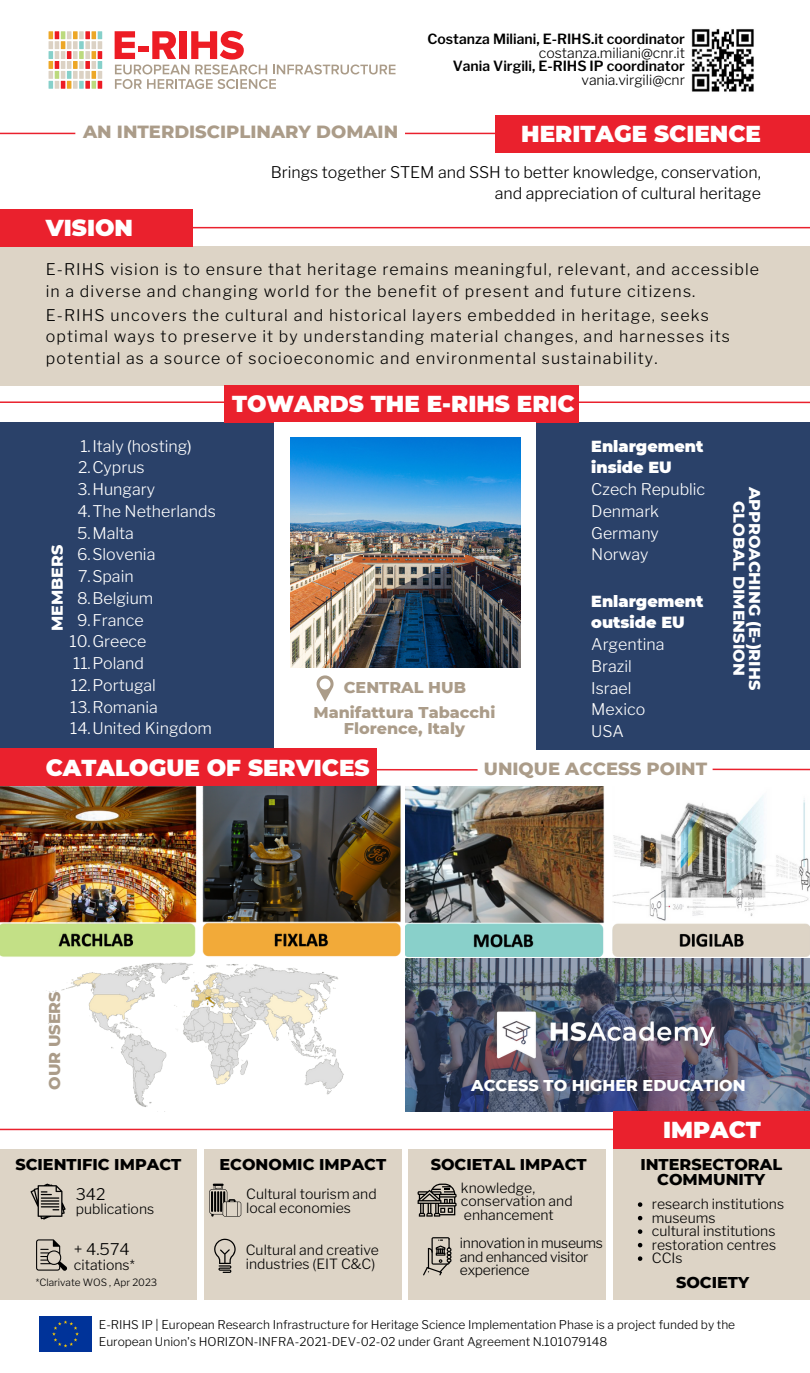
<style>
.page{position:relative;width:810px;height:1373px;background:#fff}
.page>*{position:absolute;margin:0;border:0;box-sizing:border-box;transform-origin:0 0}
.t1{font:900 23px "Montserrat";color:#fff}
.t2{font:800 18px "Montserrat";color:#ab9c89}
.t3{font:300 16px/21.8px "Libre Franklin";letter-spacing:.07em;color:#000}
.t4{font:300 16px "Libre Franklin";color:#fff}
.t5{font:300 16px "Libre Franklin";color:#000}
.t6{font:800 16px/15.8px "Montserrat";color:#000;text-align:center}
.t7{font:800 16px "Montserrat";color:#fff}
.t8{font:800 16px/15.8px "Montserrat";color:#ab9c89;text-align:center}
.t9{font:900 16px/21.8px "Montserrat";color:#fff}
.t10{font:300 14px/13.5px "Libre Franklin";color:#000}
.t11{font:600 14px "Libre Franklin";color:#000}
.t12{font:300 14px/13.5px "Libre Franklin";letter-spacing:-.02em;color:#000}
.t13{font:300 12px/16.5px "Libre Franklin";color:#000}
.t14{font:300 10px "Libre Franklin";color:#000}
.s1{font-weight:400}
</style>
<div class="page">
<div style="left:73px;top:61px;width:5px;height:8px;background:#eda726"></div>
<div style="left:73px;top:71px;width:5px;height:8px;background:#dcd2c4"></div>
<div style="left:73px;top:81px;width:5px;height:8px;background:#dcd2c4"></div>
<div style="left:79px;top:61px;width:5px;height:8px;background:#dcd2c4"></div>
<div style="left:79px;top:71px;width:5px;height:8px;background:#dcd2c4"></div>
<div style="left:79px;top:81px;width:5px;height:8px;background:#86d0ca"></div>
<div style="left:85px;top:61px;width:5px;height:8px;background:#ed1c24"></div>
<div style="left:85px;top:71px;width:5px;height:8px;background:#dcd2c4"></div>
<div style="left:85px;top:81px;width:5px;height:8px;background:#ed1c24"></div>
<div style="left:73px;top:31px;width:5px;height:8px;background:#eda726"></div>
<div style="left:73px;top:41px;width:5px;height:8px;background:#dcd2c4"></div>
<div style="left:73px;top:51px;width:5px;height:8px;background:#dcd2c4"></div>
<div style="left:79px;top:31px;width:5px;height:8px;background:#dcd2c4"></div>
<div style="left:79px;top:41px;width:5px;height:8px;background:#86d0ca"></div>
<div style="left:79px;top:51px;width:5px;height:8px;background:#bcda7d"></div>
<svg style="left:49px;top:31px;width:22px;height:58px"></svg>
<div style="left:85px;top:31px;width:5px;height:8px;background:#ed1c24"></div>
<div style="left:85px;top:41px;width:5px;height:8px;background:#dcd2c4"></div>
<div style="left:85px;top:51px;width:5px;height:8px;background:#dcd2c4"></div>
<svg style="left:92px;top:31px;width:10px;height:58px"></svg>
<svg style="left:115px;top:31px;width:281px;height:58px"></svg>
<div style="left:496px;top:115px;width:314px;height:38px;background:#ea212d"></div>
<img style="left:691px;top:29px;width:63px;height:63px">
<div style="left:0;top:247px;width:810px;height:139px;background:#ddd4c6"></div>
<div style="left:0;top:209px;width:192px;height:37px;background:#ea212d"></div>
<div style="left:0;top:422px;width:810px;height:327px;background:#2a4169"></div>
<hr style="left:555px;top:401px;width:255px;height:2px;background:#ea212d">
<img style="left:405px;top:786px;width:405px;height:170px">
<svg style="left:377px;top:768px;width:101px;height:3px"></svg>
<svg style="left:712px;top:768px;width:98px;height:3px"></svg>
<hr style="left:0;top:133px;width:75px;height:1px;background:#ea212d">
<hr style="left:185px;top:227px;width:625px;height:1px;background:#ea212d">
<img style="left:0;top:785px;width:401px;height:172px">
<div style="left:0;top:1149px;width:197px;height:150px;background:#ddd4c6"></div>
<div style="left:204px;top:1149px;width:197px;height:150px;background:#ddd4c6"></div>
<div style="left:408px;top:1149px;width:198px;height:150px;background:#ddd4c6"></div>
<div style="left:613px;top:1149px;width:197px;height:150px;background:#ddd4c6"></div>
<img style="left:39px;top:1316px;width:53px;height:35px">
<hr style="left:405px;top:133px;width:405px;height:1px;background:#ea212d">
<hr style="left:0;top:401px;width:470px;height:2px;background:#ea212d">
<div style="left:224px;top:385px;width:355px;height:38px;background:#ea212d"></div>
<div style="left:274px;top:422px;width:262px;height:328px;background:#fff"></div>
<img style="left:290px;top:437px;width:231px;height:231px">
<svg style="left:317px;top:675px;width:17px;height:26px"></svg>
<div style="left:0;top:748px;width:377px;height:38px;background:#ea212d"></div>
<img style="left:405px;top:958px;width:405px;height:153px">
<img style="left:478px;top:995px;width:257px;height:80px">
<div style="left:613px;top:1111px;width:197px;height:38px;background:#ea212d"></div>
<hr style="left:0;top:1128px;width:639px;height:2px;background:#ea212d">
<svg style="left:36px;top:1239px;width:31px;height:32px"></svg>
<svg style="left:31px;top:1183px;width:35px;height:36px"></svg>
<svg style="left:209px;top:1183px;width:32px;height:33px"></svg>
<hr style="left:217px;top:1191px;width:2px;height:20px;background:#000">
<hr style="left:214px;top:1191px;width:2px;height:20px;background:#000">
<hr style="left:211px;top:1191px;width:2px;height:20px;background:#000">
<hr style="left:220px;top:1191px;width:2px;height:20px;background:#000">
<svg style="left:214px;top:1238px;width:22px;height:35px"></svg>
<svg style="left:418px;top:1183px;width:39px;height:33px"></svg>
<svg style="left:423px;top:1237px;width:28px;height:38px"></svg>
<img style="left:42px;top:955px;width:317px;height:152px">
<svg style="left:638px;top:1202px;width:4px;height:4px"></svg>
<svg style="left:638px;top:1215px;width:4px;height:5px"></svg>
<svg style="left:638px;top:1229px;width:4px;height:4px"></svg>
<svg style="left:638px;top:1242px;width:4px;height:5px"></svg>
<svg style="left:638px;top:1256px;width:4px;height:4px"></svg>
<p class="t11" style="left:428px;top:31px;width:259px">Costanza Miliani, E-RIHS.it coordinator</p>
<p class="t10" style="left:539px;top:46px;width:148px">costanza.miliani@cnr.it</p>
<p class="t11" style="left:453px;top:58px;width:234px">Vania Virgili, E-RIHS IP coordinator</p>
<p class="t10" style="left:581px;top:73px;width:105px">vania.virgili@cnr</p>
<p class="t1" style="left:521px;top:120px;width:241px">HERITAGE SCIENCE</p>
<p class="t5" style="left:271px;top:162px;width:492px">Brings together STEM and SSH to better knowledge, conservation,</p>
<p class="t5" style="left:495px;top:184px;width:268px">and appreciation of cultural heritage</p>
<p class="t2" style="left:83px;top:121px;width:317px">AN INTERDISCIPLINARY DOMAIN</p>
<p class="t1" style="left:46px;top:214px;width:89px">VISION</p>
<p class="t3" style="left:46px;top:258px;width:715px">E-RIHS vision is to ensure that heritage remains meaningful, relevant, and accessible in a diverse and changing world for the benefit of present and future citizens.</p>
<p class="t3" style="left:46px;top:304px;width:686px">E-RIHS uncovers the cultural and historical layers embedded in heritage, seeks optimal ways to preserve it by understanding material changes, and harnesses its potential as a source of socioeconomic and environmental sustainability.</p>
<p class="t1" style="left:232px;top:390px;width:344px">TOWARDS THE E-RIHS ERIC</p>
<p class="t4" style="left:80px;top:436px;width:113px">1.Italy <span class="s1">(</span>hosting<span class="s1">)</span></p>
<p class="t4" style="left:78px;top:458px;width:68px">2.Cyprus</p>
<p class="t4" style="left:78px;top:479px;width:79px">3.Hungary</p>
<p class="t4" style="left:77px;top:501px;width:140px">4.The Netherlands</p>
<p class="t4" style="left:77px;top:523px;width:58px">5.Malta</p>
<p class="t4" style="left:77px;top:545px;width:80px">6.Slovenia</p>
<p class="t4" style="left:78px;top:566px;width:57px">7.Spain</p>
<p class="t4" style="left:77px;top:588px;width:78px">8.Belgium</p>
<p class="t4" style="left:77px;top:610px;width:68px">9.France</p>
<p class="t4" style="left:69px;top:632px;width:79px">10.Greece</p>
<p class="t4" style="left:73px;top:653px;width:73px">11.Poland</p>
<p class="t4" style="left:71px;top:675px;width:86px">12.Portugal</p>
<p class="t4" style="left:70px;top:697px;width:89px">13.Romania</p>
<p class="t4" style="left:70px;top:719px;width:143px">14.United Kingdom</p>
<p class="t9" style="left:591px;top:435px;width:114px">Enlargement inside EU</p>
<p class="t4" style="left:591px;top:479px;width:116px">Czech Republic</p>
<p class="t4" style="left:591px;top:501px;width:69px">Denmark</p>
<p class="t4" style="left:591px;top:523px;width:69px">Germany</p>
<p class="t4" style="left:591px;top:545px;width:59px">Norway</p>
<p class="t7" style="left:47px;top:631px;width:88px;rotate:-90deg">MEMBERS</p>
<p class="t9" style="left:591px;top:590px;width:114px">Enlargement outside EU</p>
<p class="t4" style="left:591px;top:634px;width:75px">Argentina</p>
<p class="t4" style="left:591px;top:656px;width:42px">Brazil</p>
<p class="t4" style="left:591px;top:678px;width:42px">Israel</p>
<p class="t4" style="left:591px;top:700px;width:56px">Mexico</p>
<p class="t4" style="left:591px;top:721px;width:34px">USA</p>
<p class="t8" style="left:344px;top:679px;width:124px">CENTRAL HUB</p>
<p class="t8" style="left:313px;top:704px;width:183px">Manifattura Tabacchi<br>Florence, Italy</p>
<p class="t1" style="left:46px;top:753px;width:325px">CATALOGUE OF SERVICES</p>
<p class="t2" style="left:484px;top:758px;width:225px">UNIQUE ACCESS POINT</p>
<p class="t7" style="left:765px;top:486px;width:205px;rotate:90deg">APPROACHING (E-)RIHS</p>
<p class="t7" style="left:749px;top:501px;width:176px;rotate:90deg">GLOBAL DIMENSION</p>
<p class="t8" style="left:46px;top:1090px;width:100px;rotate:-90deg">OUR USERS</p>
<p class="t7" style="left:471px;top:1075px;width:276px">ACCESS TO HIGHER EDUCATION</p>
<p class="t1" style="left:663px;top:1116px;width:99px">IMPACT</p>
<p class="t6" style="left:15px;top:1156px;width:167px">SCIENTIFIC IMPACT</p>
<p class="t6" style="left:220px;top:1156px;width:168px">ECONOMIC IMPACT</p>
<p class="t6" style="left:431px;top:1156px;width:158px">SOCIETAL IMPACT</p>
<p class="t6" style="left:640px;top:1156px;width:143px">INTERSECTORAL<br>COMMUNITY</p>
<p class="t10" style="left:461px;top:1180px;width:113px">knowledge, conservation and enhancement</p>
<p class="t12" style="left:460px;top:1236px;width:144px">innovation in museums and enhanced visitor experience</p>
<p class="t3" style="left:76px;top:1183px;width:31px">342</p>
<p class="t10" style="left:76px;top:1202px;width:80px">publications</p>
<p class="t3" style="left:74px;top:1238px;width:57px">+ 4.574</p>
<p class="t10" style="left:74px;top:1257px;width:62px">citations*</p>
<p class="t10" style="left:246px;top:1187px;width:132px">Cultural tourism and local economies</p>
<p class="t10" style="left:246px;top:1243px;width:135px">Cultural and creative industries (EIT C&amp;C)</p>
<p class="t10" style="left:652px;top:1197px;width:134px">research institutions</p>
<p class="t10" style="left:652px;top:1210px;width:65px">museums</p>
<p class="t10" style="left:652px;top:1224px;width:125px">cultural institutions</p>
<p class="t10" style="left:652px;top:1237px;width:126px">restoration centres</p>
<p class="t10" style="left:652px;top:1251px;width:32px">CCIs</p>
<p class="t6" style="left:676px;top:1273px;width:75px">SOCIETY</p>
<p class="t14" style="left:36px;top:1276px;width:123px">*Clarivate WOS , Apr 2023</p>
<p class="t13" style="left:99px;top:1316px;width:638px">E-RIHS IP | European Research Infrastructure for Heritage Science Implementation Phase is a project funded by the<br>European Union's HORIZON-INFRA-2021-DEV-02-02 under Grant Agreement N.101079148</p>
</div>
